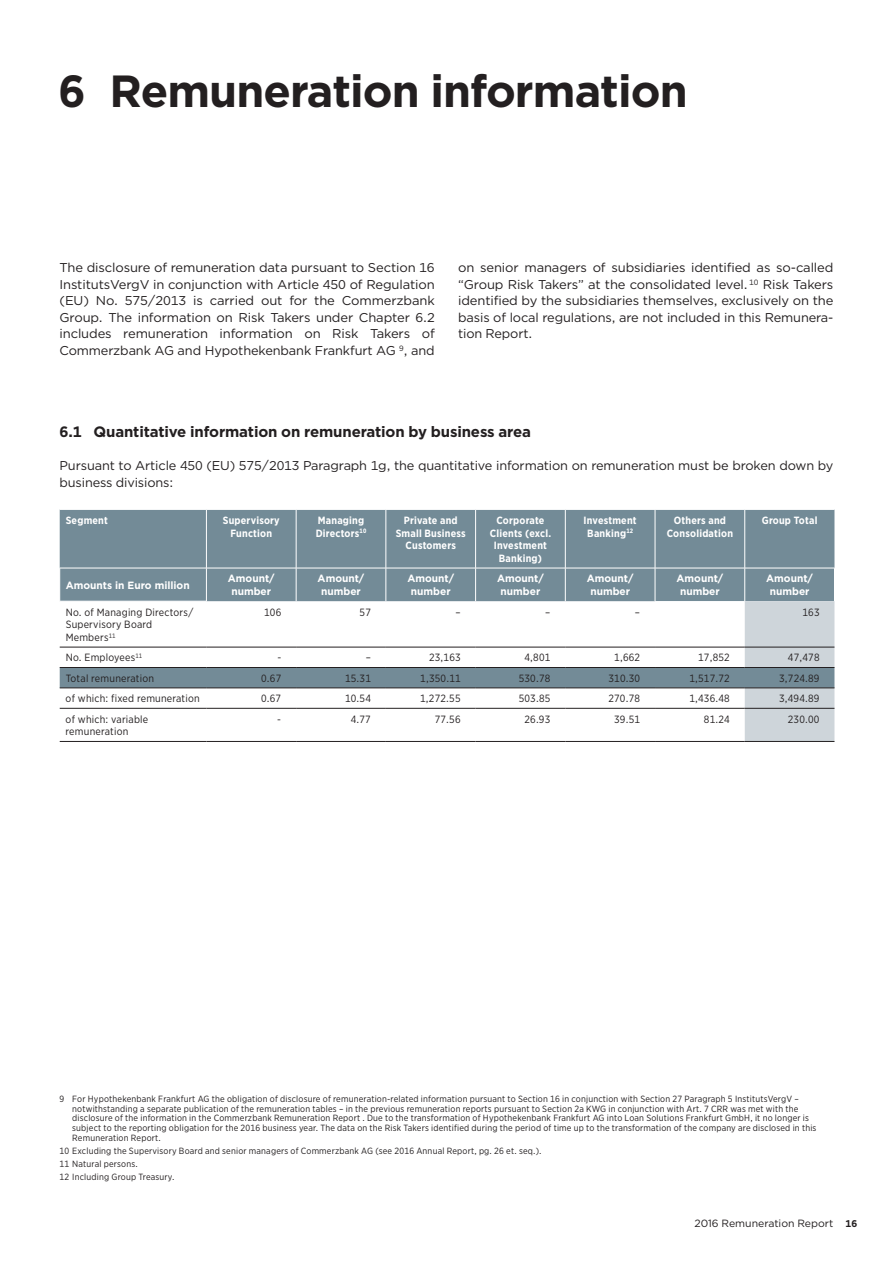
<style>
.page{position:relative;width:893px;height:1263px;background:#fff}
.page>*{position:absolute;margin:0;border:0;box-sizing:border-box;transform-origin:0 0}
.t1{font:700 45px "Gotham";letter-spacing:-.02em;color:#231f20}
.t2{font:700 15px "Gotham";letter-spacing:-.01em;color:#231f20}
.t3{font:12.75px/16.5px "Gotham";letter-spacing:-.01em;color:#231f20;text-align:justify}
.t4{font:10.5px/12.8px "Gotham Narrow";letter-spacing:.02em;color:#231f20}
.t5{font:700 10.5px/12.8px "Gotham Narrow";letter-spacing:.02em;color:#fff;text-align:center}
.t6{font:700 10.5px/12.8px "Gotham";color:#fff;text-align:center}
.t7{font:10.5px "Gotham";color:#231f20}
.t8{font:9px/9.8px "Gotham Narrow";letter-spacing:.02em;color:#231f20}
.s1{font-weight:700;font-size:9.75px}
</style>
<div class="page">
<svg style="left:60px;top:510px;width:774px;height:178px;fill:#738b97"></svg>
<svg style="left:655px;top:601px;width:179px;height:140px"></svg>
<hr style="left:386px;top:510px;width:1px;height:58px;background:#fff">
<hr style="left:475px;top:510px;width:1px;height:58px;background:#fff">
<hr style="left:565px;top:510px;width:1px;height:58px;background:#fff">
<hr style="left:206px;top:510px;width:1px;height:58px;background:#fff">
<hr style="left:296px;top:510px;width:1px;height:58px;background:#fff">
<hr style="left:206px;top:568px;width:1px;height:33px;background:#fff">
<hr style="left:296px;top:568px;width:1px;height:33px;background:#fff">
<hr style="left:386px;top:568px;width:1px;height:33px;background:#fff">
<hr style="left:475px;top:568px;width:1px;height:33px;background:#fff">
<hr style="left:565px;top:568px;width:1px;height:33px;background:#fff">
<hr style="left:655px;top:568px;width:1px;height:33px;background:#fff">
<hr style="left:744px;top:568px;width:1px;height:33px;background:#fff">
<hr style="left:60px;top:601px;width:147px;height:1px;background:#fff">
<hr style="left:60px;top:568px;width:146px;height:1px;background:#fff">
<hr style="left:206px;top:568px;width:90px;height:1px;background:#fff">
<hr style="left:296px;top:568px;width:90px;height:1px;background:#fff">
<hr style="left:386px;top:568px;width:90px;height:1px;background:#fff">
<hr style="left:476px;top:568px;width:89px;height:1px;background:#fff">
<hr style="left:565px;top:568px;width:90px;height:1px;background:#fff">
<hr style="left:655px;top:568px;width:90px;height:1px;background:#fff">
<hr style="left:745px;top:568px;width:90px;height:1px;background:#fff">
<hr style="left:60px;top:647px;width:146px;height:1px;background:#231f20">
<hr style="left:206px;top:647px;width:90px;height:1px;background:#231f20">
<hr style="left:296px;top:647px;width:90px;height:1px;background:#231f20">
<hr style="left:386px;top:647px;width:90px;height:1px;background:#231f20">
<hr style="left:476px;top:647px;width:89px;height:1px;background:#231f20">
<hr style="left:565px;top:647px;width:90px;height:1px;background:#231f20">
<hr style="left:655px;top:647px;width:90px;height:1px;background:#231f20">
<hr style="left:745px;top:647px;width:89px;height:1px;background:#231f20">
<hr style="left:60px;top:667px;width:146px;height:1px;background:#231f20">
<hr style="left:206px;top:667px;width:90px;height:1px;background:#231f20">
<hr style="left:296px;top:667px;width:90px;height:1px;background:#231f20">
<hr style="left:386px;top:667px;width:90px;height:1px;background:#231f20">
<hr style="left:476px;top:667px;width:89px;height:1px;background:#231f20">
<hr style="left:565px;top:667px;width:90px;height:1px;background:#231f20">
<hr style="left:655px;top:667px;width:90px;height:1px;background:#231f20">
<hr style="left:745px;top:667px;width:89px;height:1px;background:#231f20">
<hr style="left:60px;top:688px;width:146px;height:1px;background:#231f20">
<hr style="left:206px;top:688px;width:90px;height:1px;background:#231f20">
<hr style="left:296px;top:688px;width:90px;height:1px;background:#231f20">
<hr style="left:386px;top:688px;width:90px;height:1px;background:#231f20">
<hr style="left:476px;top:688px;width:89px;height:1px;background:#231f20">
<hr style="left:565px;top:688px;width:90px;height:1px;background:#231f20">
<hr style="left:655px;top:688px;width:90px;height:1px;background:#231f20">
<hr style="left:745px;top:688px;width:89px;height:1px;background:#231f20">
<hr style="left:60px;top:708px;width:146px;height:1px;background:#231f20">
<hr style="left:206px;top:708px;width:90px;height:1px;background:#231f20">
<hr style="left:296px;top:708px;width:90px;height:1px;background:#231f20">
<hr style="left:386px;top:708px;width:90px;height:1px;background:#231f20">
<hr style="left:476px;top:708px;width:89px;height:1px;background:#231f20">
<hr style="left:565px;top:708px;width:90px;height:1px;background:#231f20">
<hr style="left:655px;top:708px;width:90px;height:1px;background:#231f20">
<hr style="left:745px;top:708px;width:89px;height:1px;background:#231f20">
<hr style="left:744px;top:510px;width:1px;height:58px;background:#fff">
<hr style="left:655px;top:510px;width:1px;height:58px;background:#fff">
<hr style="left:60px;top:741px;width:146px;height:1px;background:#231f20">
<hr style="left:206px;top:741px;width:90px;height:1px;background:#231f20">
<hr style="left:296px;top:741px;width:90px;height:1px;background:#231f20">
<hr style="left:386px;top:741px;width:90px;height:1px;background:#231f20">
<hr style="left:476px;top:741px;width:89px;height:1px;background:#231f20">
<hr style="left:565px;top:741px;width:90px;height:1px;background:#231f20">
<hr style="left:655px;top:741px;width:90px;height:1px;background:#231f20">
<hr style="left:745px;top:741px;width:89px;height:1px;background:#231f20">
<h1 class="t1" style="left:58px;top:61px;width:631px">6 Remuneration information</h1>
<p class="t3" style="left:60px;top:259px;width:377px">The disclosure of remuneration data pursuant to Section 16<br>InstitutsVergV in conjunction with Article 450 of Regulation (EU) No. 575/2013 is carried out for the Commerzbank Group. The information on Risk Takers under Chapter 6.2 includes remuneration information on Risk Takers of Commerzbank AG and Hypothekenbank Frankfurt AG <sup>9</sup>, and</p>
<p class="t3" style="left:458px;top:259px;width:377px">on senior managers of subsidiaries identified as so-called “Group Risk Takers” at the consolidated level. <sup>10</sup> Risk Takers identified by the subsidiaries themselves, exclusively on the basis of local regulations, are not included in this Remunera&shy;tion Report.</p>
<h2 class="t2" style="left:60px;top:422px;width:473px">6.1 Quantitative information on remuneration by business area</h2>
<h3 class="t3" style="left:60px;top:457px;width:775px">Pursuant to Article 450 (EU) 575/2013 Paragraph 1g, the quantitative information on remuneration must be broken down by business divisions:</h3>
<p class="t5" style="left:66px;top:514px;width:44px">Segment</p>
<p class="t5" style="left:223px;top:514px;width:59px">Supervisory<br>Function</p>
<p class="t5" style="left:316px;top:514px;width:52px;text-align:left">Managing<br>Directors<sup>10</sup></p>
<p class="t5" style="left:396px;top:514px;width:72px">Private and<br>Small Business<br>Customers</p>
<p class="t5" style="left:490px;top:514px;width:63px">Corporate<br>Clients (excl.<br>Investment<br>Banking)</p>
<p class="t5" style="left:584px;top:514px;width:55px">Investment<br>Banking<sup>12</sup></p>
<p class="t5" style="left:667px;top:514px;width:68px">Others and<br>Consolidation</p>
<p class="t5" style="left:762px;top:514px;width:57px">Group Total</p>
<p class="t6" style="left:66px;top:579px;width:126px">Amounts in Euro million</p>
<p class="t6" style="left:228px;top:572px;width:48px">Amount/ number</p>
<p class="t6" style="left:318px;top:572px;width:48px">Amount/ number</p>
<p class="t6" style="left:407px;top:572px;width:48px">Amount/ number</p>
<p class="t6" style="left:497px;top:572px;width:48px">Amount/ number</p>
<p class="t6" style="left:587px;top:572px;width:48px">Amount/ number</p>
<p class="t6" style="left:676px;top:572px;width:48px">Amount/ number</p>
<p class="t6" style="left:766px;top:572px;width:48px">Amount/ number</p>
<p class="t4" style="left:66px;top:605px;width:129px">No. of Managing Directors/<br>Supervisory Board<br>Members<sup>11</sup></p>
<p class="t4" style="left:264px;top:605px;width:19px">106</p>
<p class="t4" style="left:360px;top:605px;width:13px">57</p>
<p class="t4" style="left:455px;top:605px;width:7px">–</p>
<p class="t4" style="left:545px;top:605px;width:7px">–</p>
<p class="t4" style="left:635px;top:605px;width:7px">–</p>
<p class="t4" style="left:802px;top:605px;width:19px">163</p>
<p class="t4" style="left:66px;top:651px;width:78px">No. Employees<sup>11</sup></p>
<p class="t4" style="left:277px;top:651px;width:5px">-</p>
<p class="t4" style="left:366px;top:651px;width:7px">–</p>
<p class="t4" style="left:429px;top:651px;width:33px">23,163</p>
<p class="t4" style="left:524px;top:651px;width:27px">4,801</p>
<p class="t4" style="left:614px;top:651px;width:27px">1,662</p>
<p class="t4" style="left:698px;top:651px;width:33px">17,852</p>
<p class="t4" style="left:788px;top:651px;width:33px">47,478</p>
<p class="t4" style="left:66px;top:672px;width:90px">Total remuneration</p>
<p class="t4" style="left:261px;top:672px;width:22px">0.67</p>
<p class="t4" style="left:345px;top:672px;width:27px">15.31</p>
<p class="t4" style="left:420px;top:672px;width:42px">1,350.11</p>
<p class="t4" style="left:519px;top:672px;width:33px">530.78</p>
<p class="t4" style="left:608px;top:672px;width:33px">310.30</p>
<p class="t4" style="left:689px;top:672px;width:42px">1,517.72</p>
<p class="t4" style="left:779px;top:672px;width:42px">3,724.89</p>
<p class="t4" style="left:66px;top:692px;width:136px">of which: fixed remuneration</p>
<p class="t4" style="left:261px;top:692px;width:22px">0.67</p>
<p class="t4" style="left:345px;top:692px;width:27px">10.54</p>
<p class="t4" style="left:420px;top:692px;width:42px">1,272.55</p>
<p class="t4" style="left:519px;top:692px;width:33px">503.85</p>
<p class="t4" style="left:608px;top:692px;width:33px">270.78</p>
<p class="t4" style="left:689px;top:692px;width:42px">1,436.48</p>
<p class="t4" style="left:779px;top:692px;width:42px">3,494.89</p>
<p class="t4" style="left:66px;top:712px;width:84px">of which: variable remuneration</p>
<p class="t4" style="left:277px;top:712px;width:5px">-</p>
<p class="t4" style="left:351px;top:712px;width:22px">4.77</p>
<p class="t4" style="left:435px;top:712px;width:27px">77.56</p>
<p class="t4" style="left:524px;top:712px;width:27px">26.93</p>
<p class="t4" style="left:614px;top:712px;width:27px">39.51</p>
<p class="t4" style="left:704px;top:712px;width:27px">81.24</p>
<p class="t4" style="left:788px;top:712px;width:33px">230.00</p>
<p class="t8" style="left:72px;top:1093px;width:746px;text-indent:-13px">9 For Hypothekenbank Frankfurt AG the obligation of disclosure of remuneration-related information pursuant to Section 16 in conjunction with Section 27 Paragraph 5 InstitutsVergV – notwithstanding a separate publication of the remuneration tables – in the previous remuneration reports pursuant to Section 2a KWG in conjunction with Art. 7 CRR was met with the disclosure of the information in the Commerzbank Remuneration Report . Due to the transformation of Hypothekenbank Frankfurt AG into Loan Solutions Frankfurt GmbH, it no longer is subject to the reporting obligation for the 2016 business year. The data on the Risk Takers identified during the period of time up to the transformation of the company are disclosed in this Remuneration Report.</p>
<p class="t8" style="left:60px;top:1144px;width:484px;line-height:12.9px">10 Excluding the Supervisory Board and senior managers of Commerzbank AG (see 2016 Annual Report, pg. 26 et. seq.).<br>11 Natural persons.<br>12 Including Group Treasury.</p>
<p class="t7" style="left:694px;top:1217px;width:164px">2016 Remuneration Report <span class="s1">16</span></p>
</div>
